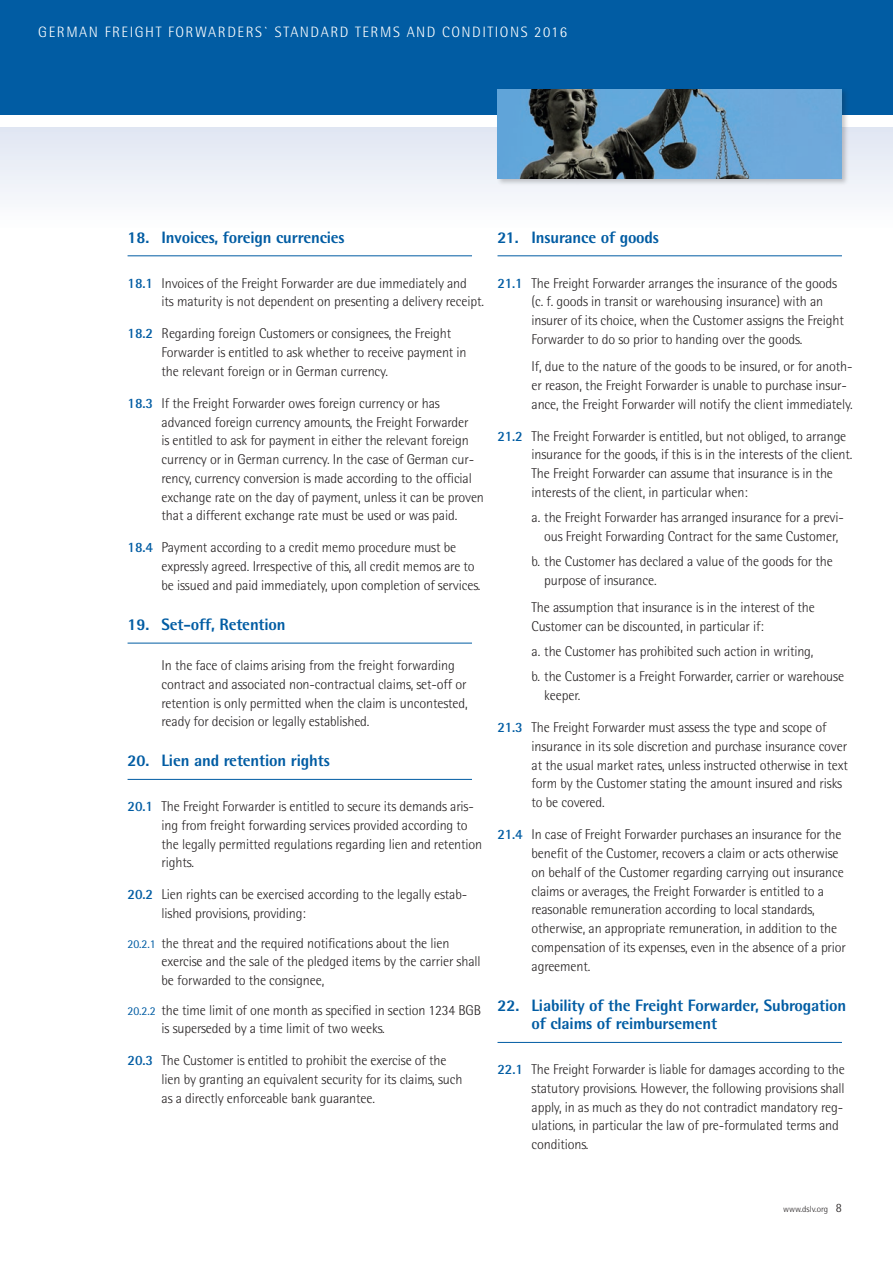
<style>
.page{position:relative;width:893px;height:1263px;background:#fff}
.page>*{position:absolute;margin:0;border:0;box-sizing:border-box;transform-origin:0 0}
.t1{font:800 16.5px/18.8px "Rotis Semi Sans";letter-spacing:-.01em;color:#015ca3}
.t2{font:300 15px "Rotis Semi Sans";letter-spacing:.1em;color:#fff}
.t3{font:300 14.25px/18.8px "Rotis Semi Sans";letter-spacing:-.01em;color:#231f20}
.t4{font:300 9px "Rotis Semi Sans";color:#231f20}
.s1{font-weight:700;color:#015ca3}
.s2{font-weight:400;font-size:12px;color:#015ca3}
.s3{font-size:12.75px}
</style>
<div class="page">
<div style="left:0;top:128px;width:893px;height:102px;background:linear-gradient(to bottom,#e0e6f2,#fefefe)"></div>
<div style="left:0;top:0;width:893px;height:115px;background:#015ca3"></div>
<hr style="left:128px;top:255px;width:344px;height:1px;background:#015ca3">
<hr style="left:128px;top:643px;width:344px;height:1px;background:#015ca3">
<hr style="left:128px;top:779px;width:344px;height:1px;background:#015ca3">
<hr style="left:497px;top:255px;width:345px;height:1px;background:#015ca3">
<hr style="left:497px;top:1042px;width:345px;height:1px;background:#015ca3">
<div style="left:496px;top:88px;width:353px;height:98px;background:#231f20;opacity:.25"></div>
<img style="left:497px;top:89px;width:345px;height:90px">
<p class="t2" style="left:38px;top:23px;width:530px">GERMAN FREIGHT FORWARDERS` STANDARD TERMS AND CONDITIONS 2016</p>
<p class="t1" style="left:128px;top:227px;width:219px">18. Invoices, foreign currencies</p>
<p class="t3" style="left:162px;top:273px;width:324px;text-indent:-34px"><span class="s1">18.1</span> Invoices of the Freight Forwarder are due immediately and<br>its maturity is not dependent on presenting a delivery receipt.</p>
<p class="t3" style="left:162px;top:324px;width:307px;text-indent:-34px"><span class="s1">18.2</span> Regarding foreign Customers or consignees, the Freight<br>Forwarder is entitled to ask whether to receive payment in the relevant foreign or in German currency.</p>
<p class="t3" style="left:162px;top:394px;width:324px;text-indent:-34px"><span class="s1">18.3</span> If the Freight Forwarder owes foreign currency or has advanced foreign currency amounts, the Freight Forwarder<br>is entitled to ask for payment in either the relevant foreign currency or in German currency. In the case of German cur&shy;rency, currency conversion is made according to the official exchange rate on the day of payment, unless it can be proven that a different exchange rate must be used or was paid.</p>
<p class="t3" style="left:162px;top:538px;width:320px;text-indent:-34px"><span class="s1">18.4</span> Payment according to a credit memo procedure must be expressly agreed. Irrespective of this, all credit memos are to be issued and paid immediately, upon completion of services.</p>
<p class="t1" style="left:128px;top:615px;width:160px">19. Set-off, Retention</p>
<p class="t3" style="left:162px;top:656px;width:308px">In the face of claims arising from the freight forwarding contract and associated non-contractual claims, set-off or retention is only permitted when the claim is uncontested, ready for decision or legally established.</p>
<p class="t1" style="left:128px;top:751px;width:204px">20. Lien and retention rights</p>
<p class="t3" style="left:162px;top:797px;width:322px;text-indent:-34px"><span class="s1">20.1</span> The Freight Forwarder is entitled to secure its demands aris&shy;ing from freight forwarding services provided according to the legally permitted regulations regarding lien and retention rights.</p>
<p class="t3" style="left:162px;top:885px;width:307px;text-indent:-34px"><span class="s1">20.2</span> Lien rights can be exercised according to the legally estab&shy;lished provisions, providing:</p>
<p class="t3" style="left:162px;top:933px;width:320px;text-indent:-34px"><span class="s2">20.2.1</span> the threat and the required notifications about the lien exercise and the sale of the pledged items by the carrier shall be forwarded to the consignee,</p>
<p class="t3" style="left:162px;top:1000px;width:321px;text-indent:-34px"><span class="s2">20.2.2</span> the time limit of one month as specified in section 1234 BGB is superseded by a time limit of two weeks.</p>
<p class="t3" style="left:162px;top:1051px;width:302px;text-indent:-34px"><span class="s1">20.3</span> The Customer is entitled to prohibit the exercise of the lien by granting an equivalent security for its claims, such as a directly enforceable bank guarantee.</p>
<p class="t1" style="left:497px;top:227px;width:163px">21. Insurance of goods</p>
<p class="t3" style="left:531px;top:273px;width:314px;text-indent:-34px"><span class="s1">21.1</span> The Freight Forwarder arranges the insurance of the goods (c. f. goods in transit or warehousing insurance) with an insurer of its choice, when the Customer assigns the Freight Forwarder to do so prior to handing over the goods.</p>
<p class="t3" style="left:531px;top:357px;width:323px">If, due to the nature of the goods to be insured, or for anoth&shy;er reason, the Freight Forwarder is unable to purchase insur&shy;ance, the Freight Forwarder will notify the client immediately.</p>
<p class="t3" style="left:531px;top:426px;width:322px;text-indent:-34px"><span class="s1">21.2</span> The Freight Forwarder is entitled, but not obliged, to arrange insurance for the goods, if this is in the interests of the client.<br>The Freight Forwarder can assume that insurance is in the interests of the client, in particular when:</p>
<p class="t3" style="left:531px;top:508px;width:314px;text-align:center">a. the Freight Forwarder has arranged insurance for a previ&shy;ous Freight Forwarding Contract for the same Customer,</p>
<p class="t3" style="left:544px;top:552px;width:290px;text-indent:-13px">b. the Customer has declared a value of the goods for the purpose of insurance.</p>
<p class="t3" style="left:531px;top:598px;width:285px">The assumption that insurance is in the interest of the<br>Customer can be discounted, in particular if:</p>
<p class="t3" style="left:531px;top:639px;width:314px;line-height:25.2px">a. the Customer has prohibited such action in writing,<br>b. the Customer is a Freight Forwarder, carrier or warehouse</p>
<p class="t3" style="left:544px;top:686px;width:38px">keeper.</p>
<p class="t3" style="left:531px;top:718px;width:318px;text-indent:-34px"><span class="s1">21.3</span> The Freight Forwarder must assess the type and scope of insurance in its sole discretion and purchase insurance cover at the usual market rates, unless instructed otherwise in text form by the Customer stating the amount insured and risks to be covered.</p>
<p class="t3" style="left:531px;top:825px;width:316px;text-indent:-34px"><span class="s1">21.4</span> In case of Freight Forwarder purchases an insurance for the benefit of the Customer, recovers a claim or acts otherwise on behalf of the Customer regarding carrying out insurance claims or averages, the Freight Forwarder is entitled to a reasonable remuneration according to local standards, otherwise, an appropriate remuneration, in addition to the compensation of its expenses, even in the absence of a prior agreement.</p>
<p class="t1" style="left:531px;top:995px;width:316px;text-indent:-34px">22. Liability of the Freight Forwarder, Subrogation of claims of reimbursement</p>
<p class="t3" style="left:531px;top:1060px;width:315px;text-indent:-34px"><span class="s1">22.1</span> The Freight Forwarder is liable for damages according to the statutory provisions. However, the following provisions shall apply, in as much as they do not contradict mandatory reg&shy;ulations, in particular the law of pre-formulated terms and conditions.</p>
<p class="t4" style="left:783px;top:1204px;width:60px">www.dslv.org <span class="s3">8</span></p>
</div>
